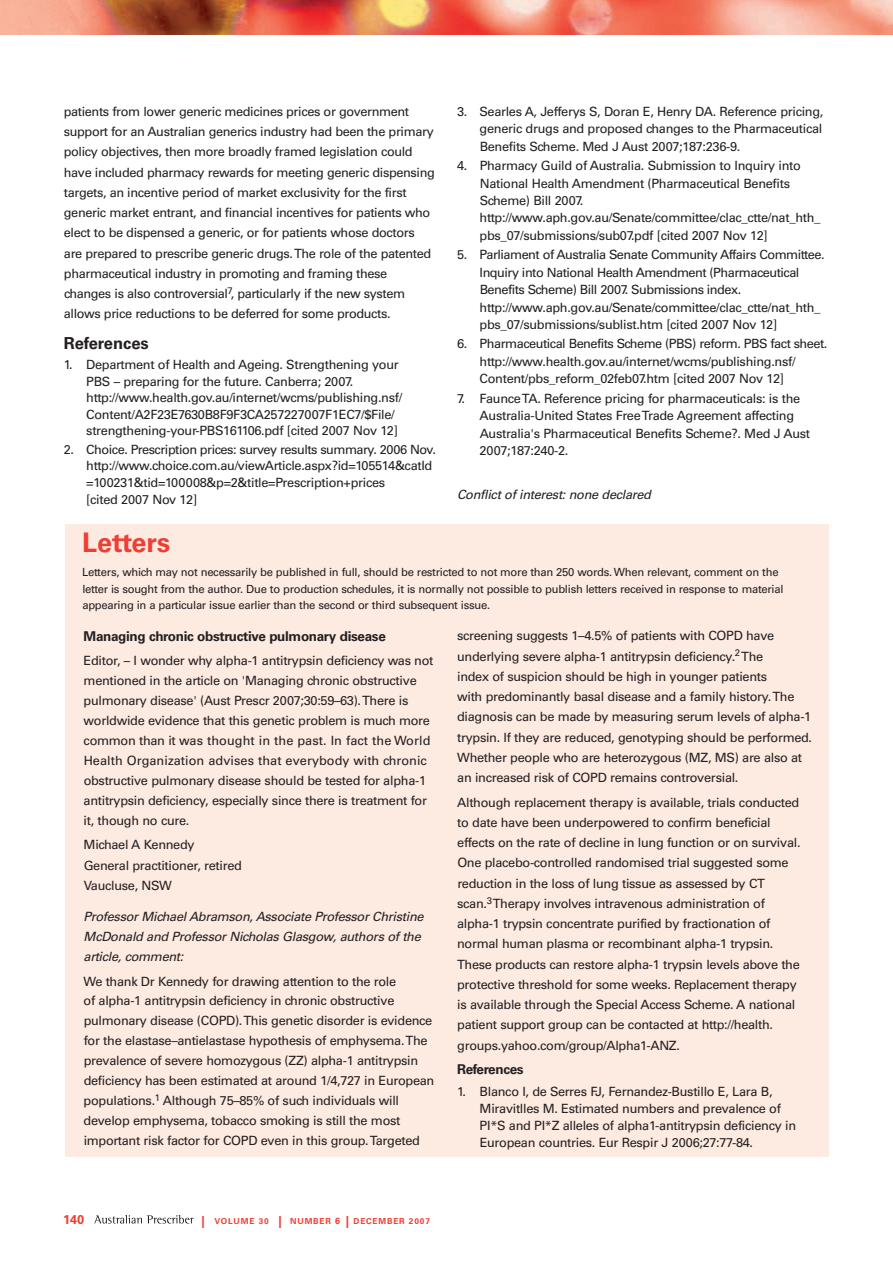
<style>
.page{position:relative;width:893px;height:1263px;background:#fff}
.page>*{position:absolute;margin:0;border:0;box-sizing:border-box;transform-origin:0 0}
.t1{font:700 27px "Univers LT";letter-spacing:-.005em;color:#ee3f34}
.t2{font:700 16.5px "Univers LT";color:#231f20}
.t3{font:700 13.5px "Univers LT";letter-spacing:-.025em;color:#231f20}
.t4{font:12.75px/20.2px "Univers LT";letter-spacing:-.025em;color:#231f20}
.t5{font:italic 12.75px/20.2px "Univers LT";letter-spacing:-.025em;color:#231f20}
.t6{font:700 12.75px "Univers LT";color:#ee3f34}
.t7{font:11.25px/16.5px "Univers LT";letter-spacing:-.025em;color:#231f20}
.t8{font:700 8.25px "Univers LT";letter-spacing:.1em;color:#ee3f34}
.s1{font-size:12px}
.s2{font-size:9px}
</style>
<div class="page">
<svg style="left:94px;top:1215px;width:100px;height:8px"></svg>
<img style="left:0;top:0;width:893px;height:34px">
<div style="left:65px;top:524px;width:764px;height:633px;background:#fdeae1"></div>
<p class="t4" style="left:64px;top:101px;width:373px">patients from lower generic medicines prices or government support for an Australian generics industry had been the primary policy objectives, then more broadly framed legislation could have included pharmacy rewards for meeting generic dispensing targets, an incentive period of market exclusivity for the first generic market entrant, and financial incentives for patients who elect to be dispensed a generic, or for patients whose doctors are prepared to prescribe generic drugs.The role of the patented pharmaceutical industry in promoting and framing these changes is also controversial<sup>7</sup>, particularly if the new system allows price reductions to be deferred for some products.</p>
<p class="t2" style="left:64px;top:333px;width:87px">References</p>
<p class="t4" style="left:86px;top:357px;width:317px;line-height:16.5px;text-indent:-22px">1. Department of Health and Ageing. Strengthening your PBS – preparing for the future. Canberra; 2007. http://www.health.gov.au/internet/wcms/publishing.nsf/ Content/A2F23E7630B8F9F3CA257227007F1EC7/$File/ strengthening-your-PBS161106.pdf [cited 2007 Nov 12]</p>
<p class="t4" style="left:86px;top:441px;width:351px;line-height:16.8px;text-indent:-22px">2. Choice. Prescription prices: survey results summary. 2006 Nov. http://www.choice.com.au/viewArticle.aspx?id=105514&amp;catId =100231&amp;tid=100008&amp;p=2&amp;title=Prescription+prices<br>[cited 2007 N ov 12]</p>
<p class="t4" style="left:480px;top:103px;width:345px;line-height:17.4px;text-align:justify;text-indent:-23px">3. Searles A, Jefferys S, Doran E, Henry DA. Reference pricing, generic drugs and proposed changes to the Pharmaceutical Benefits Scheme. Med J Aust 2007;187:236-9.</p>
<p class="t4" style="left:480px;top:157px;width:342px;line-height:17.4px;text-indent:-22px">4. Pharmacy Guild of Australia. Submission to Inquiry into National Health Amendment (Pharmaceutical Benefits Scheme) Bill 2007. http://www.aph.gov.au/Senate/committee/clac_ctte/nat_hth_ pbs_07/submissions/sub07.pdf [cited 2007 N ov 12]</p>
<p class="t4" style="left:480px;top:246px;width:347px;line-height:17.4px;text-indent:-22px">5. Parliament of Australia Senate Community Affairs Committee.<br>Inquiry into National Health Amendment (Pharmaceutical Benefits Scheme) Bill 2007. Submissions index. http://www.aph.gov.au/Senate/committee/clac_ctte/nat_hth_ pbs_07/submissions/sublist.htm [cited 2007 Nov 12]</p>
<p class="t4" style="left:480px;top:335px;width:349px;line-height:17.4px;text-indent:-22px">6. Pharmaceutical Benefits Scheme (PBS) reform. PBS fact sheet. http://www.health.gov.au/internet/wcms/publishing.nsf/<br>Content/pbs_reform_02feb07.htm [cited 2007 N ov 12]</p>
<p class="t4" style="left:480px;top:390px;width:332px;line-height:17.4px;text-indent:-22px">7. FaunceTA. Reference pricing for pharmaceuticals: is the Australia-United States FreeTrade Agreement affecting Australia's Pharmaceutical Benefits Scheme?. Med J Aust 2007;187:240-2.</p>
<p class="t5" style="left:457px;top:484px;width:195px">Conflict of interest: none declared</p>
<h1 class="t1" style="left:82px;top:527px;width:90px">Letters</h1>
<p class="t7" style="left:82px;top:564px;width:703px">Letters, which may not necessarily be published in full, should be restricted to not more than 250 words. When relevant, comment on the letter is sought from the author. Due to production schedules, it is normally not possible to publish letters received in response to material appearing in a particular issue earlier than the second or third subsequent issue.</p>
<p class="t3" style="left:84px;top:628px;width:304px">Managing chronic obstructive pulmonary disease</p>
<p class="t4" style="left:84px;top:650px;width:351px">Editor, – I wonder why alpha-1 antitrypsin deficiency was not mentioned in the article on 'Managing chronic obstructive pulmonary disease' (Aust Prescr 2007;30:59–63).There is worldwide evidence that this genetic problem is much more common than it was thought in the past. In fact the World Health O rganization advises that everybody with chronic obstructive pulmonary disease should be tested for alpha-1 antitrypsin deficiency, especially since there is treatment for it, though no cure.</p>
<p class="t4" style="left:84px;top:835px;width:160px">Michael A Kennedy<br>General practitioner, retired<br>Vaucluse, NSW</p>
<p class="t5" style="left:84px;top:906px;width:341px">Professor Michael Abramson, Associate Professor Christine<br>McDonald and Professor Nicholas Glasgow, authors of the article, comment:</p>
<p class="t4" style="left:84px;top:971px;width:352px">We thank Dr Kennedy for drawing attention to the role<br>of alpha-1 antitrypsin deficiency in chronic obstructive pulmonary disease (COPD).This genetic disorder is evidence for the elastase–antielastase hypothesis of emphysema.The prevalence of severe homozygous (ZZ) alpha-1 antitrypsin deficiency has been estimated at around 1/4,727 in European populations.<sup>1</sup> Although 75–85% of such individuals will develop emphysema, tobacco smoking is still the most important risk factor for COPD even in this group.Targeted</p>
<p class="t4" style="left:457px;top:626px;width:357px">screening suggests 1–4.5% of patients with COPD have underlying severe alpha-1 antitrypsin deficiency.<sup>2</sup>The<br>index of suspicion should be high in younger patients<br>with predominantly basal disease and a family history.The diagnosis can be made by measuring serum levels of alpha-1 trypsin. If they are reduced, genotyping should be performed.<br>Whether people who are heterozygous (MZ, MS) are also at an increased risk of COPD remains controversial.</p>
<p class="t4" style="left:457px;top:792px;width:345px">Although replacement therapy is available, trials conducted to date have been underpowered to confirm beneficial effects on the rate of decline in lung function or on survival.<br>One placebo-controlled randomised trial suggested some reduction in the loss of lung tissue as assessed by CT scan.<sup>3</sup>Therapy involves intravenous administration of alpha-1 trypsin concentrate purified by fractionation of normal human plasma or recombinant alpha-1 trypsin.<br>These products can restore alpha-1 trypsin levels above the protective threshold for some weeks. Replacement therapy is available through the Special Access Scheme. A national patient support group can be contacted at http://health. groups.yahoo.com/group/Alpha1-ANZ.</p>
<p class="t3" style="left:457px;top:1061px;width:68px">References</p>
<p class="t4" style="left:480px;top:1082px;width:318px;line-height:17.2px;text-indent:-23px">1. Blanco I, de Serres FJ, Fernandez-Bustillo E, Lara B, Miravitlles M. Estimated numbers and prevalence of PI*S and PI*Z alleles of alpha1-antitrypsin deficiency in European countries. Eur Respir J 2006;27:77-84.</p>
<p class="t6" style="left:63px;top:1212px;width:23px">140</p>
<p class="t8" style="left:202px;top:1216px;width:47px"><span class="s1">|</span> Volume</p>
<p class="t8" style="left:259px;top:1216px;width:173px">30 <span class="s1">|</span> NUMBER <span class="s2">6</span> <span class="s1">|</span> DECEMBER 2007</p>
</div>
